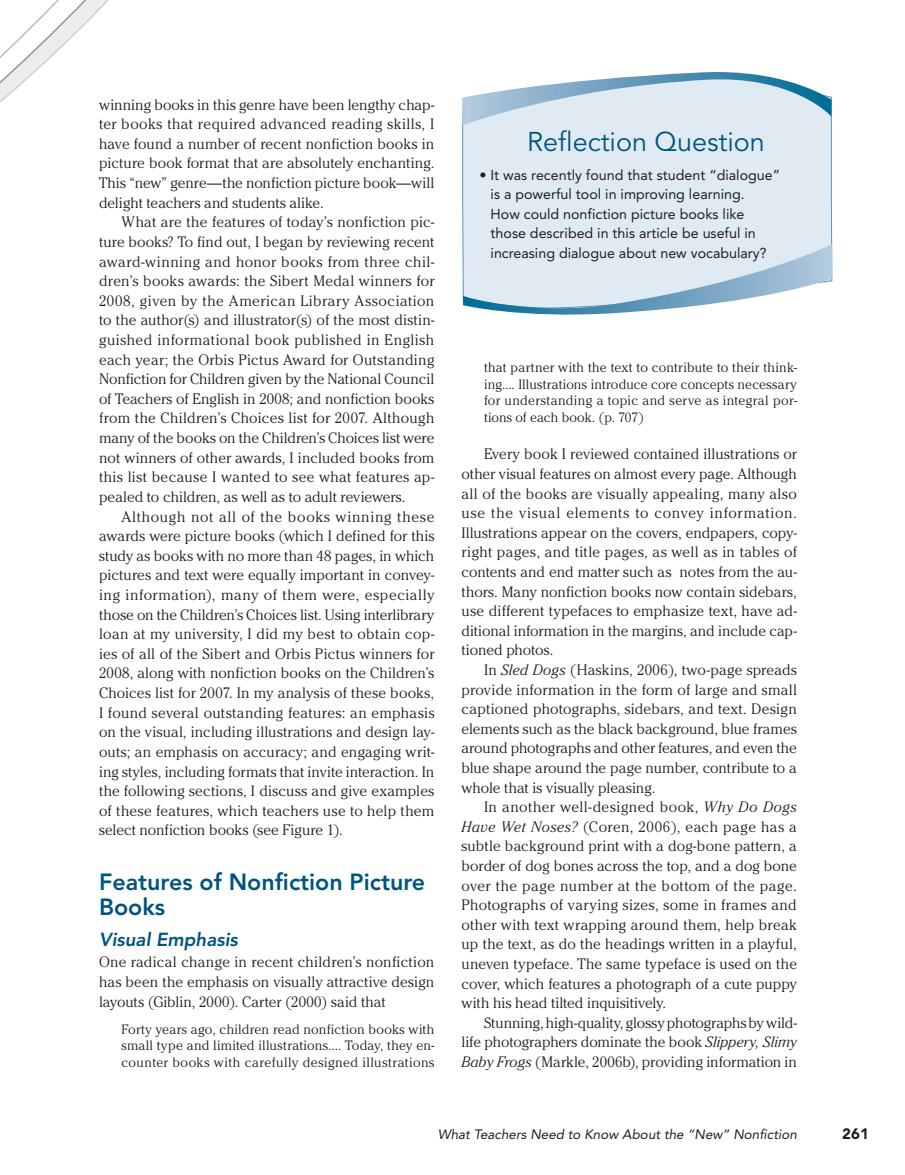
<style>
.page{position:relative;width:905px;height:1175px;background:#fff}
.page>*{position:absolute;margin:0;border:0;box-sizing:border-box;transform-origin:0 0}
.t1{font:27px "Avenir LT Std";color:#005480}
.t2{font:800 23.25px/25.7px "Avenir LT Std";color:#005480}
.t3{font:italic 800 18.75px "Avenir LT Std";color:#005480}
.t4{font:300 15px/19.6px "Cheltenham Std";color:#231f20;text-align:justify}
.t5{font:900 15px "Avenir LT Std";color:#231f20}
.t6{font:14.25px/19.5px "Avenir LT Std";color:#231f20}
.t7{font:300 13.5px/16.6px "Cheltenham Std";letter-spacing:.025em;color:#231f20;text-align:justify}
.t8{font:italic 13.5px "Avenir LT Std";color:#231f20}
.s1{font-style:italic}
</style>
<div class="page">
<svg style="left:0;top:0;width:109px;height:103px"></svg>
<div style="left:462px;top:96px;width:370px;height:204px;background:#e0eaf2"></div>
<svg style="left:463px;top:244px;width:369px;height:71px;background:#ccdde9"></svg>
<svg style="left:462px;top:72px;width:369px;height:53px"></svg>
<p class="t4" style="left:99px;top:95px;width:337px">winning books in this genre have been lengthy chap&shy;ter books that required advanced reading skills, I have found a number of recent nonfiction books in picture book format that are absolutely enchanting.<br>This “new” genre—the nonfiction picture book—will delight teachers and students alike.</p>
<p class="t4" style="left:99px;top:212px;width:337px;text-indent:22px">What are the features of today’s nonfiction pic&shy;ture books? To find out, I began by reviewing recent award-winning and honor books from three chil&shy;dren’s books awards: the Sibert Medal winners for 2008, given by the American Library Association to the author(s) and illustrator(s) of the most distin&shy;guished informational book published in English each year; the Orbis Pictus Award for Outstanding Nonfiction for Children given by the National Council of Teachers of English in 2008; and nonfiction books from the Children’s Choices list for 2007. Although many of the books on the Children’s Choices list were not winners of other awards, I included books from this list because I wanted to see what features ap&shy;pealed to children, as well as to adult reviewers.</p>
<p class="t4" style="left:99px;top:506px;width:337px;text-indent:22px">Although not all of the books winning these awards were picture books (which I defined for this study as books with no more than 48 pages, in which pictures and text were equally important in convey&shy;ing information), many of them were, especially those on the Children’s Choices list. Using interlibrary loan at my university, I did my best to obtain cop&shy;ies of all of the Sibert and Orbis Pictus winners for 2008, along with nonfiction books on the Children’s Choices list for 2007. In my analysis of these books, I found several outstanding features: an emphasis on the visual, including illustrations and design lay&shy;outs; an emphasis on accuracy; and engaging writ&shy;ing styles, including formats that invite interaction. In the following sections, I discuss and give examples of these features, which teachers use to help them select nonfiction books (see Figure 1).</p>
<h2 class="t2" style="left:99px;top:869px;width:328px">Features of Nonfiction Picture<br>Books</h2>
<p class="t3" style="left:99px;top:928px;width:140px">Visual Emphasis</p>
<p class="t4" style="left:99px;top:952px;width:337px">One radical change in recent children’s nonfiction has been the emphasis on visually attractive design layouts (Giblin, 2000). Carter (2000) said that</p>
<p class="t7" style="left:122px;top:1020px;width:314px">Forty years ago, children read nonfiction books with small type and limited illustrations.... Today, they en&shy;counter books with carefully designed illustrations</p>
<h1 class="t1" style="left:527px;top:126px;width:239px">Reflection Question</h1>
<p class="t6" style="left:490px;top:165px;width:291px;text-indent:-11px">• It was recently found that student “dialogue” is a powerful tool in improving learning.<br>How could nonfiction picture books like those described in this article be useful in increasing dialogue about new vocabulary?</p>
<p class="t7" style="left:484px;top:359px;width:314px">that partner with the text to contribute to their think&shy;ing.... Illustrations introduce core concepts necessary for understanding a topic and serve as integral por&shy;tions of each book. (p. 707)</p>
<p class="t4" style="left:461px;top:444px;width:337px;text-indent:22px">Every book I reviewed contained illustrations or other visual features on almost every page. Although all of the books are visually appealing, many also use the visual elements to convey information.<br>Illustrations appear on the covers, endpapers, copy&shy;right pages, and title pages, as well as in tables of contents and end matter such as notes from the au&shy;thors. Many nonfiction books now contain sidebars, use different typefaces to emphasize text, have ad&shy;ditional information in the margins, and include cap&shy;tioned photos.</p>
<p class="t4" style="left:461px;top:660px;width:337px;text-indent:22px">In <span class="s1">Sled Dogs</span> (Haskins, 2006), two-page spreads provide information in the form of large and small captioned photographs, sidebars, and text. Design elements such as the black background, blue frames around photographs and other features, and even the blue shape around the page number, contribute to a whole that is visually pleasing.</p>
<p class="t4" style="left:461px;top:797px;width:337px;text-indent:22px">In another well-designed book, <span class="s1">Why Do Dogs Have Wet Noses?</span> (Coren, 2006), each page has a subtle background print with a dog-bone pattern, a border of dog bones across the top, and a dog bone over the page number at the bottom of the page.<br>Photographs of varying sizes, some in frames and other with text wrapping around them, help break up the text, as do the headings written in a playful, uneven typeface. The same typeface is used on the cover, which features a photograph of a cute puppy with his head tilted inquisitively.</p>
<p class="t4" style="left:461px;top:1012px;width:337px;text-indent:22px">Stunning, high-quality, glossy photographs by wild&shy;life photographers dominate the book <span class="s1">Slippery, Slimy Baby Frogs</span> (Markle, 2006b), providing information in</p>
<p class="t8" style="left:437px;top:1126px;width:361px">What Teachers Need to Know About the “New” Nonfiction</p>
<p class="t5" style="left:842px;top:1124px;width:28px">261</p>
</div>
